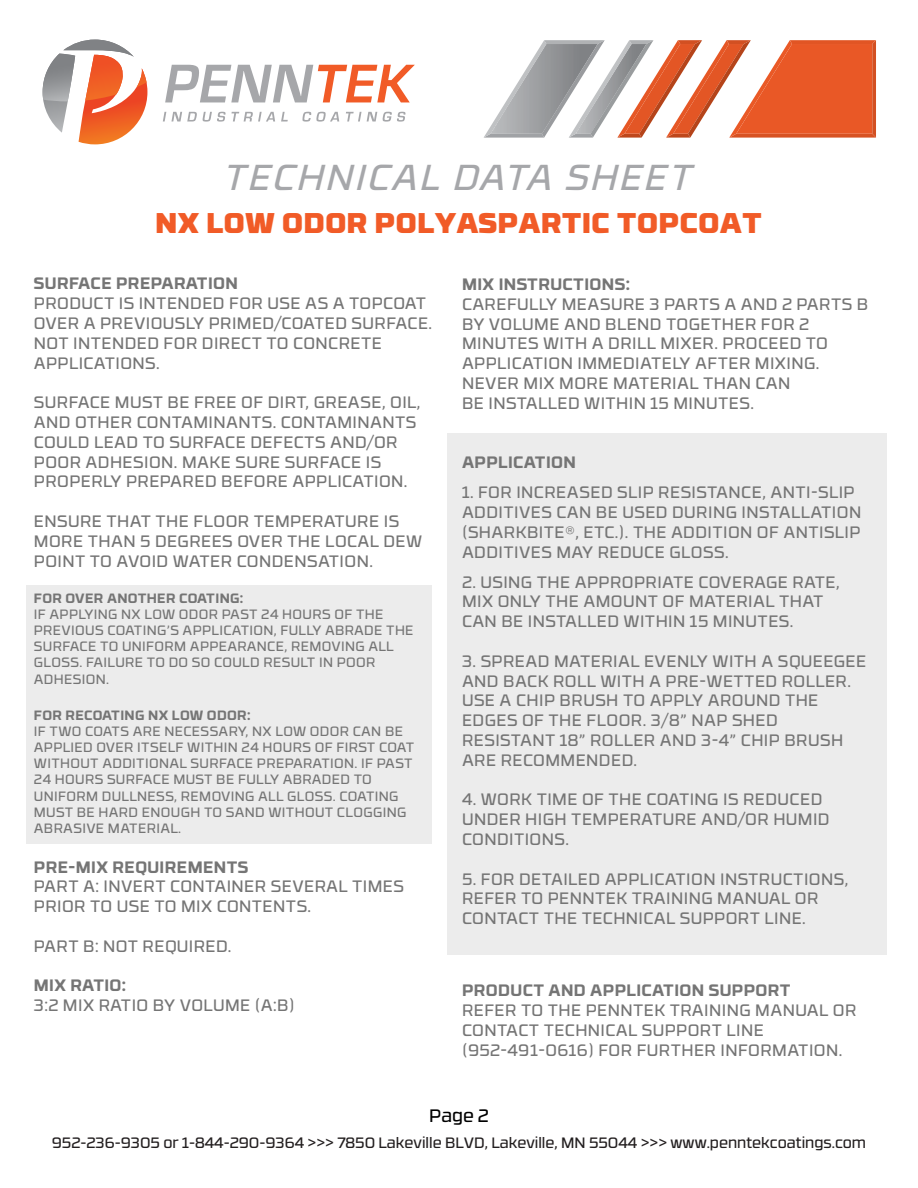
<style>
.page{position:relative;width:918px;height:1188px;background:#fff}
.page>*{position:absolute;margin:0;border:0;box-sizing:border-box;transform-origin:0 0}
.t1{font:italic 36px "RB No 3.1";letter-spacing:.07em;color:#a6a7aa}
.t2{font:900 28.5px "RB No 3.1";letter-spacing:.025em;color:#f15b27}
.t3{font:18px "RB No 3.1";color:#000}
.t4{font:16.5px/19.8px "RB No 3.1";letter-spacing:.025em;color:#757575}
.t5{font:700 16.5px "RB No 3.1";letter-spacing:.025em;color:#757575}
.t6{font:15px "RB No 3.1";color:#231f20}
.t7{font:13.5px/16.2px "RB No 3.1";letter-spacing:.025em;color:#757575}
.t8{font:700 13.5px "RB No 3.1";letter-spacing:.025em;color:#757575}
</style>
<div class="page">
<div style="left:447px;top:433px;width:440px;height:521px;background:#ececec"></div>
<div style="left:26px;top:586px;width:405px;height:258px;background:#ececec"></div>
<svg style="left:165px;top:65px;width:250px;height:37px"></svg>
<svg style="left:163px;top:112px;width:112px;height:10px"></svg>
<svg style="left:281px;top:112px;width:7px;height:10px"></svg>
<svg style="left:302px;top:112px;width:37px;height:10px"></svg>
<svg style="left:346px;top:112px;width:60px;height:10px"></svg>
<svg style="left:484px;top:40px;width:392px;height:98px"></svg>
<svg style="left:43px;top:40px;width:104px;height:104px"></svg>
<h1 class="t1" style="left:225px;top:150px;width:470px">TECHNICAL DATA SHEET</h1>
<h2 class="t2" style="left:156px;top:199px;width:607px">NX LOW ODOR POLYASPARTIC TOPCOAT</h2>
<p class="t5" style="left:34px;top:270px;width:206px">SURFACE PREPARATION</p>
<p class="t4" style="left:34px;top:292px;width:400px">PRODUCT IS INTENDED FOR USE AS A TOPCOAT OVER A PREVIOUSLY PRIMED/COATED SURFACE.<br>NOT INTENDED FOR DIRECT TO CONCRETE APPLICATIONS.</p>
<p class="t4" style="left:34px;top:391px;width:388px">SURFACE MUST BE FREE OF DIRT, GREASE, OIL, AND OTHER CONTAMINANTS. CONTAMINANTS COULD LEAD TO SURFACE DEFECTS AND/OR POOR ADHESION. MAKE SURE SURFACE IS PROPERLY PREPARED BEFORE APPLICATION.</p>
<p class="t4" style="left:34px;top:510px;width:390px">ENSURE THAT THE FLOOR TEMPERATURE IS<br>MORE THAN 5 DEGREES OVER THE LOCAL DEW<br>POINT TO AVOID WATER CONDENSATION.</p>
<p class="t8" style="left:34px;top:587px;width:211px">FOR OVER ANOTHER COATING:</p>
<p class="t7" style="left:34px;top:605px;width:381px">IF APPLYING NX LOW ODOR PAST 24 HOURS OF THE PREVIOUS COATING’S APPLICATION, FULLY ABRADE THE SURFACE TO UNIFORM APPEARANCE, REMOVING ALL GLOSS. FAILURE TO DO SO COULD RESULT IN POOR ADHESION.</p>
<p class="t8" style="left:34px;top:704px;width:218px">FOR RECOATING NX LOW ODOR:</p>
<p class="t7" style="left:34px;top:722px;width:382px">IF TWO COATS ARE NECESSARY, NX LOW ODOR CAN BE APPLIED OVER ITSELF WITHIN 24 HOURS OF FIRST COAT WITHOUT ADDITIONAL SURFACE PREPARATION. IF PAST 24 HOURS SURFACE MUST BE FULLY ABRADED TO UNIFORM DULLNESS, REMOVING ALL GLOSS. COATING MUST BE HARD ENOUGH TO SAND WITHOUT CLOGGING ABRASIVE MATERIAL.</p>
<p class="t5" style="left:34px;top:854px;width:216px">PRE-MIX REQUIREMENTS</p>
<p class="t4" style="left:34px;top:876px;width:372px">PART A: INVERT CONTAINER SEVERAL TIMES<br>PRIOR TO USE TO MIX CONTENTS.</p>
<p class="t4" style="left:34px;top:935px;width:199px">PART B: NOT REQUIRED.</p>
<p class="t5" style="left:34px;top:972px;width:94px">MIX RATIO:</p>
<p class="t4" style="left:34px;top:994px;width:262px">3:2 MIX RATIO BY VOLUME (A:B)</p>
<p class="t5" style="left:462px;top:271px;width:170px">MIX INSTRUCTIONS:</p>
<p class="t4" style="left:462px;top:293px;width:408px">CAREFULLY MEASURE 3 PARTS A AND 2 PARTS B BY VOLUME AND BLEND TOGETHER FOR 2<br>MINUTES WITH A DRILL MIXER. PROCEED TO APPLICATION IMMEDIATELY AFTER MIXING.<br>NEVER MIX MORE MATERIAL THAN CAN<br>BE INSTALLED WITHIN 15 MINUTES.</p>
<p class="t5" style="left:462px;top:449px;width:116px">APPLICATION</p>
<p class="t4" style="left:462px;top:481px;width:401px">1. FOR INCREASED SLIP RESISTANCE, ANTI-SLIP ADDITIVES CAN BE USED DURING INSTALLATION (SHARKBITE®, ETC.). THE ADDITION OF ANTISLIP ADDITIVES MAY REDUCE GLOSS.</p>
<p class="t4" style="left:462px;top:571px;width:379px">2. USING THE APPROPRIATE COVERAGE RATE,<br>MIX ONLY THE AMOUNT OF MATERIAL THAT<br>CAN BE INSTALLED WITHIN 15 MINUTES.</p>
<p class="t4" style="left:462px;top:650px;width:406px">3. SPREAD MATERIAL EVENLY WITH A SQUEEGEE AND BACK ROLL WITH A PRE-WETTED ROLLER.<br>USE A CHIP BRUSH TO APPLY AROUND THE EDGES OF THE FLOOR. 3/8” NAP SHED RESISTANT 18” ROLLER AND 3-4” CHIP BRUSH ARE RECOMMENDED.</p>
<p class="t4" style="left:462px;top:788px;width:369px">4. WORK TIME OF THE COATING IS REDUCED<br>UNDER HIGH TEMPERATURE AND/OR HUMID<br>CONDITIONS.</p>
<p class="t4" style="left:462px;top:868px;width:388px">5. FOR DETAILED APPLICATION INSTRUCTIONS,<br>REFER TO PENNTEK TRAINING MANUAL OR<br>CONTACT THE TECHNICAL SUPPORT LINE.</p>
<p class="t5" style="left:462px;top:977px;width:330px">PRODUCT AND APPLICATION SUPPORT</p>
<p class="t4" style="left:462px;top:999px;width:396px">REFER TO THE PENNTEK TRAINING MANUAL OR<br>CONTACT TECHNICAL SUPPORT LINE (952-491-0616) FOR FURTHER INFORMATION.</p>
<p class="t3" style="left:429px;top:1102px;width:61px">Page 2</p>
<p class="t6" style="left:52px;top:1131px;width:816px">952-236-9305 or 1-844-290-9364 &gt;&gt;&gt; 7850 Lakeville BLVD, Lakeville, MN 55044 &gt;&gt;&gt; www.penntekcoatings.com</p>
</div>
